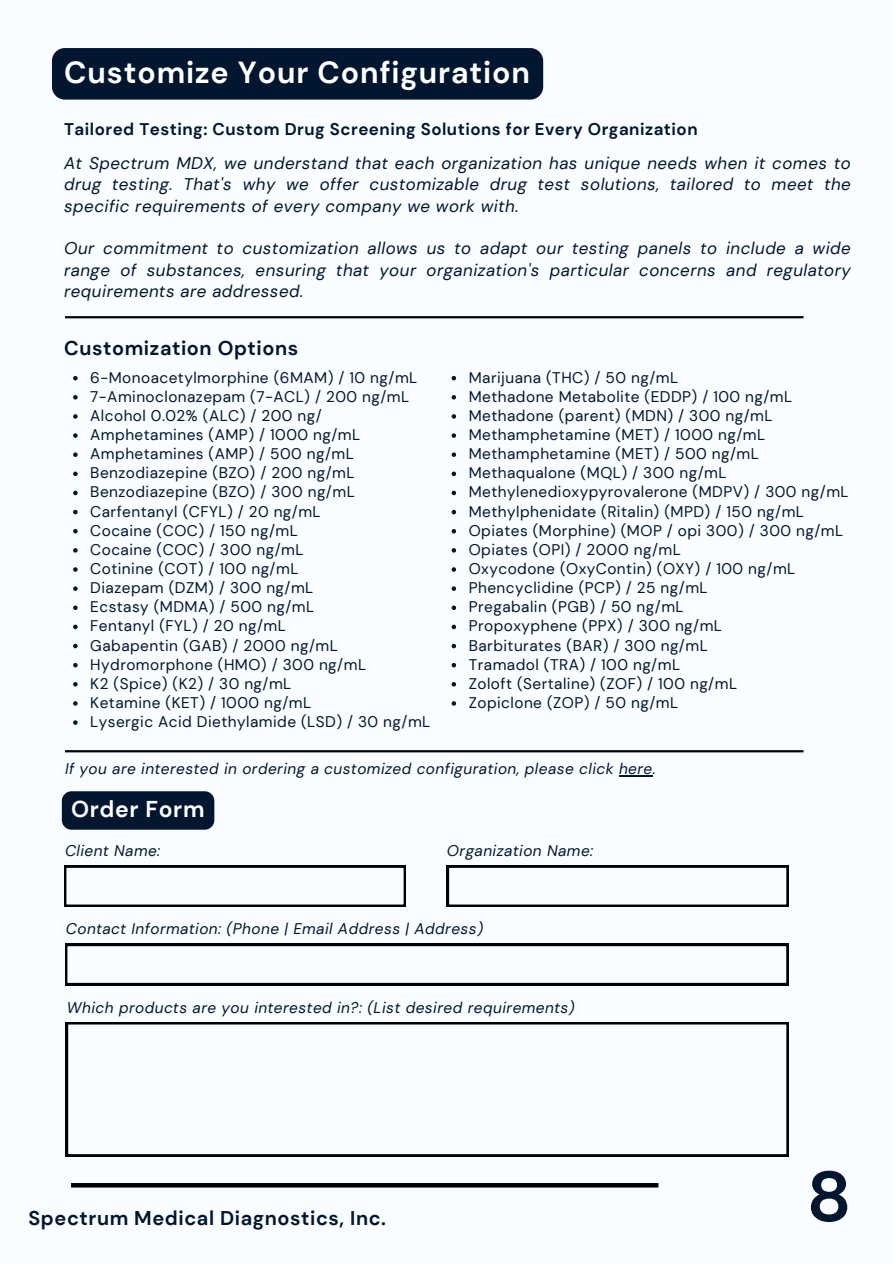
<style>
.page{position:relative;width:894px;height:1264px;background:#fff}
.page>*{position:absolute;margin:0;border:0;box-sizing:border-box;transform-origin:0 0}
.t1{font:700 70.95px "DM Sans";color:#021630}
.t2{font:700 30.45px "DM Sans";letter-spacing:.03em;color:#fff}
.t3{font:700 22.95px "DM Sans";letter-spacing:.03em;color:#fff}
.t4{font:700 19.95px "DM Sans";letter-spacing:.03em;color:#021630}
.t5{font:italic 16.95px/21.3px "DM Sans";letter-spacing:.03em;color:#021630;text-align:justify}
.t6{font:700 16.95px "DM Sans";letter-spacing:.03em;color:#021630}
.t7{font:15.45px "DM Sans";letter-spacing:.03em;color:#021630}
.t8{font:italic 15.45px "DM Sans";letter-spacing:.03em;color:#021630}
</style>
<div class="page">
<div style="left:0;top:0;width:893px;height:1263px;background:#fafdff"></div>
<div style="left:71px;top:1182px;width:587px;height:5px;background:#000"></div>
<hr style="left:65px;top:316px;width:738px;height:2px;background:#000">
<hr style="left:65px;top:750px;width:738px;height:2px;background:#000">
<svg style="left:64px;top:865px;width:342px;height:41px"></svg>
<svg style="left:447px;top:865px;width:341px;height:41px"></svg>
<svg style="left:65px;top:943px;width:723px;height:42px"></svg>
<svg style="left:73px;top:376px;width:5px;height:4px"></svg>
<svg style="left:73px;top:395px;width:5px;height:4px"></svg>
<svg style="left:73px;top:414px;width:5px;height:4px"></svg>
<svg style="left:73px;top:433px;width:5px;height:5px"></svg>
<svg style="left:73px;top:452px;width:5px;height:5px"></svg>
<svg style="left:73px;top:471px;width:5px;height:5px"></svg>
<svg style="left:73px;top:490px;width:5px;height:5px"></svg>
<svg style="left:73px;top:510px;width:5px;height:4px"></svg>
<svg style="left:73px;top:529px;width:5px;height:4px"></svg>
<svg style="left:73px;top:548px;width:5px;height:4px"></svg>
<svg style="left:73px;top:567px;width:5px;height:4px"></svg>
<svg style="left:73px;top:586px;width:5px;height:5px"></svg>
<svg style="left:73px;top:605px;width:5px;height:5px"></svg>
<svg style="left:73px;top:624px;width:5px;height:5px"></svg>
<svg style="left:73px;top:643px;width:5px;height:5px"></svg>
<svg style="left:73px;top:663px;width:5px;height:4px"></svg>
<svg style="left:73px;top:682px;width:5px;height:4px"></svg>
<svg style="left:73px;top:701px;width:5px;height:4px"></svg>
<svg style="left:73px;top:720px;width:5px;height:4px"></svg>
<svg style="left:451px;top:376px;width:5px;height:4px"></svg>
<svg style="left:451px;top:395px;width:5px;height:4px"></svg>
<svg style="left:451px;top:414px;width:5px;height:4px"></svg>
<svg style="left:451px;top:433px;width:5px;height:5px"></svg>
<svg style="left:451px;top:452px;width:5px;height:5px"></svg>
<svg style="left:451px;top:471px;width:5px;height:5px"></svg>
<svg style="left:451px;top:490px;width:5px;height:5px"></svg>
<svg style="left:451px;top:510px;width:5px;height:4px"></svg>
<svg style="left:451px;top:529px;width:5px;height:4px"></svg>
<svg style="left:451px;top:548px;width:5px;height:4px"></svg>
<svg style="left:451px;top:567px;width:5px;height:4px"></svg>
<svg style="left:451px;top:586px;width:5px;height:5px"></svg>
<svg style="left:451px;top:605px;width:5px;height:5px"></svg>
<svg style="left:451px;top:624px;width:5px;height:5px"></svg>
<svg style="left:451px;top:643px;width:5px;height:5px"></svg>
<svg style="left:451px;top:663px;width:5px;height:4px"></svg>
<svg style="left:451px;top:682px;width:5px;height:4px"></svg>
<svg style="left:451px;top:701px;width:5px;height:4px"></svg>
<div style="left:52px;top:48px;width:491px;height:52px;background:#021630;border-radius:13px"></div>
<hr style="left:619px;top:775px;width:33px;height:1px;background:#021630">
<svg style="left:66px;top:1022px;width:722px;height:134px"></svg>
<div style="left:62px;top:791px;width:152px;height:38px;background:#021630;border-radius:10px"></div>
<p class="t2" style="left:64px;top:53px;width:467px">Customize Your Configuration</p>
<p class="t6" style="left:64px;top:118px;width:634px">Tailored Testing: Custom Drug Screening Solutions for Every Organization</p>
<p class="t5" style="left:64px;top:152px;width:788px">At Spectrum MDX, we understand that each organization has unique needs when it comes to drug testing. That's why we offer customizable drug test solutions, tailored to meet the specific requirements of every company we work with.</p>
<p class="t5" style="left:64px;top:238px;width:788px">Our commitment to customization allows us to adapt our testing panels to include a wide range of substances, ensuring that your organization's particular concerns and regulatory requirements are addressed.</p>
<h2 class="t4" style="left:64px;top:335px;width:235px">Customization Options</h2>
<p class="t7" style="left:90px;top:367px;width:328px">6-Monoacetylmorphine (6MAM) / 10 ng/mL</p>
<p class="t7" style="left:90px;top:386px;width:320px">7-Aminoclonazepam (7-ACL) / 200 ng/mL</p>
<h3 class="t7" style="left:90px;top:405px;width:233px">Alcohol 0.02% (ALC) / 200 ng/</h3>
<p class="t7" style="left:90px;top:425px;width:271px">Amphetamines (AMP) / 1000 ng/mL</p>
<p class="t7" style="left:90px;top:444px;width:265px">Amphetamines (AMP) / 500 ng/mL</p>
<p class="t7" style="left:90px;top:463px;width:265px">Benzodiazepine (BZO) / 200 ng/mL</p>
<p class="t7" style="left:90px;top:482px;width:266px">Benzodiazepine (BZO) / 300 ng/mL</p>
<p class="t7" style="left:90px;top:501px;width:232px">Carfentanyl (CFYL) / 20 ng/mL</p>
<p class="t7" style="left:90px;top:520px;width:209px">Cocaine (COC) / 150 ng/mL</p>
<p class="t7" style="left:90px;top:539px;width:215px">Cocaine (COC) / 300 ng/mL</p>
<p class="t7" style="left:90px;top:558px;width:209px">Cotinine (COT) / 100 ng/mL</p>
<p class="t7" style="left:90px;top:578px;width:224px">Diazepam (DZM) / 300 ng/mL</p>
<p class="t7" style="left:90px;top:597px;width:225px">Ecstasy (MDMA) / 500 ng/mL</p>
<p class="t7" style="left:90px;top:616px;width:197px">Fentanyl (FYL) / 20 ng/mL</p>
<p class="t7" style="left:90px;top:635px;width:249px">Gabapentin (GAB) / 2000 ng/mL</p>
<p class="t7" style="left:90px;top:654px;width:277px">Hydromorphone (HMO) / 300 ng/mL</p>
<p class="t7" style="left:90px;top:673px;width:202px">K2 (Spice) (K2) / 30 ng/mL</p>
<p class="t7" style="left:90px;top:692px;width:222px">Ketamine (KET) / 1000 ng/mL</p>
<p class="t7" style="left:90px;top:711px;width:341px">Lysergic Acid Diethylamide (LSD) / 30 ng/mL</p>
<p class="t7" style="left:468px;top:367px;width:211px">Marijuana (THC) / 50 ng/mL</p>
<p class="t7" style="left:468px;top:386px;width:325px">Methadone Metabolite (EDDP) / 100 ng/mL</p>
<p class="t7" style="left:468px;top:405px;width:305px">Methadone (parent) (MDN) / 300 ng/mL</p>
<p class="t7" style="left:468px;top:425px;width:298px">Methamphetamine (MET) / 1000 ng/mL</p>
<p class="t7" style="left:468px;top:444px;width:291px">Methamphetamine (MET) / 500 ng/mL</p>
<p class="t7" style="left:468px;top:463px;width:259px">Methaqualone (MQL) / 300 ng/mL</p>
<p class="t7" style="left:468px;top:482px;width:381px">Methylenedioxypyrovalerone (MDPV) / 300 ng/mL</p>
<p class="t7" style="left:468px;top:501px;width:337px">Methylphenidate (Ritalin) (MPD) / 150 ng/mL</p>
<p class="t7" style="left:468px;top:520px;width:376px">Opiates (Morphine) (MOP / opi 300) / 300 ng/mL</p>
<p class="t7" style="left:468px;top:539px;width:213px">Opiates (OPI) / 2000 ng/mL</p>
<p class="t7" style="left:468px;top:558px;width:328px">Oxycodone (OxyContin) (OXY) / 100 ng/mL</p>
<p class="t7" style="left:468px;top:578px;width:240px">Phencyclidine (PCP) / 25 ng/mL</p>
<p class="t7" style="left:468px;top:597px;width:216px">Pregabalin (PGB) / 50 ng/mL</p>
<p class="t7" style="left:468px;top:616px;width:255px">Propoxyphene (PPX) / 300 ng/mL</p>
<p class="t7" style="left:468px;top:635px;width:240px">Barbiturates (BAR) / 300 ng/mL</p>
<p class="t7" style="left:468px;top:654px;width:213px">Tramadol (TRA) / 100 ng/mL</p>
<p class="t7" style="left:468px;top:673px;width:270px">Zoloft (Sertaline) (ZOF) / 100 ng/mL</p>
<p class="t7" style="left:468px;top:692px;width:211px">Zopiclone (ZOP) / 50 ng/mL</p>
<p class="t8" style="left:65px;top:758px;width:592px">If you are interested in ordering a customized configuration, please click here.</p>
<h3 class="t3" style="left:71px;top:794px;width:135px">Order Form</h3>
<p class="t8" style="left:65px;top:840px;width:97px">Client Name:</p>
<p class="t8" style="left:446px;top:840px;width:148px">Organization Name:</p>
<p class="t8" style="left:66px;top:918px;width:418px">Contact Information: (Phone | Email Address | Address)</p>
<p class="t8" style="left:67px;top:997px;width:509px">Which products are you interested in?: (List desired requirements)</p>
<h1 class="t4" style="left:28px;top:1204px;width:359px">Spectrum Medical Diagnostics, Inc.</h1>
<h4 class="t1" style="left:806px;top:1150px;width:46px">8</h4>
</div>
